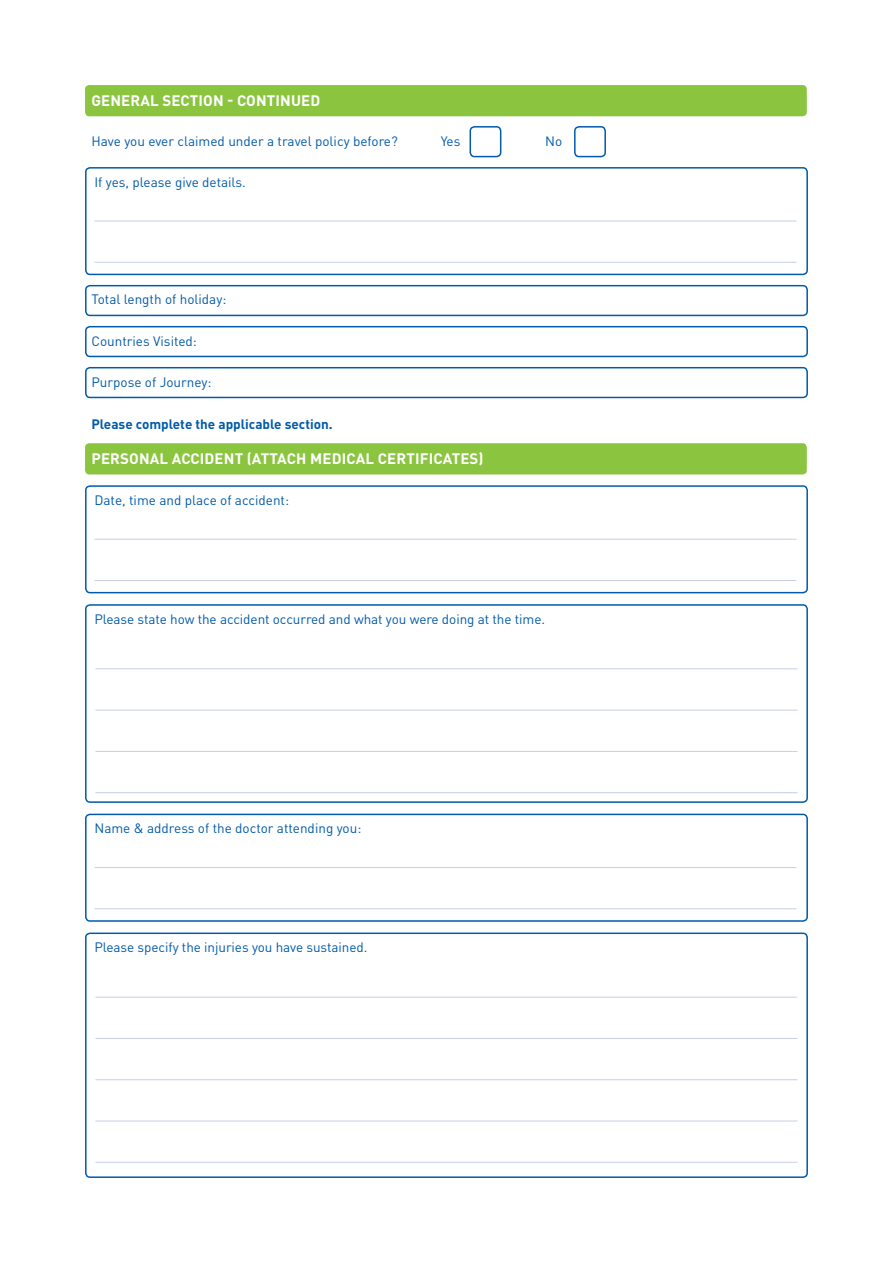
<style>
.page{position:relative;width:893px;height:1263px;background:#fff}
.page>*{position:absolute;margin:0;border:0;box-sizing:border-box;transform-origin:0 0}
.t1{font:700 15px "DIN Pro";letter-spacing:.01em;color:#fff}
.t2{font:13.5px "DIN Pro";color:#015aaa}
.t3{font:700 13.5px "DIN Pro";color:#015aaa}
</style>
<div class="page">
<div style="left:85px;top:85px;width:722px;height:31px;background:#8bc540;border-radius:4px"></div>
<div style="left:470px;top:126px;width:31px;height:31px;border:2px solid #015aaa;border-radius:4px"></div>
<div style="left:574px;top:126px;width:32px;height:31px;border:2px solid #015aaa;border-radius:4px"></div>
<div style="left:85px;top:167px;width:723px;height:108px;border:2px solid #015aaa;border-radius:4px"></div>
<hr style="left:94px;top:221px;width:702px;height:1px;background:#c7cee8">
<hr style="left:94px;top:262px;width:702px;height:1px;background:#c7cee8">
<div style="left:85px;top:285px;width:723px;height:31px;border:2px solid #015aaa;border-radius:4px"></div>
<div style="left:85px;top:326px;width:723px;height:31px;border:2px solid #015aaa;border-radius:4px"></div>
<div style="left:85px;top:367px;width:723px;height:31px;border:2px solid #015aaa;border-radius:4px"></div>
<div style="left:85px;top:443px;width:722px;height:31px;background:#8bc540;border-radius:4px"></div>
<div style="left:85px;top:485px;width:723px;height:108px;border:2px solid #015aaa;border-radius:4px"></div>
<div style="left:85px;top:814px;width:723px;height:108px;border:2px solid #015aaa;border-radius:4px"></div>
<hr style="left:94px;top:539px;width:702px;height:1px;background:#c7cee8">
<hr style="left:94px;top:867px;width:702px;height:1px;background:#c7cee8">
<hr style="left:94px;top:580px;width:702px;height:1px;background:#c7cee8">
<hr style="left:94px;top:908px;width:702px;height:1px;background:#c7cee8">
<div style="left:85px;top:604px;width:723px;height:199px;border:2px solid #015aaa;border-radius:4px"></div>
<div style="left:85px;top:932px;width:723px;height:246px;border:2px solid #015aaa;border-radius:4px"></div>
<hr style="left:95px;top:668px;width:702px;height:1px;background:#c7cee8">
<hr style="left:95px;top:997px;width:702px;height:1px;background:#c7cee8">
<hr style="left:95px;top:751px;width:702px;height:1px;background:#c7cee8">
<hr style="left:95px;top:1079px;width:702px;height:1px;background:#c7cee8">
<hr style="left:95px;top:792px;width:702px;height:1px;background:#c7cee8">
<hr style="left:95px;top:1121px;width:702px;height:1px;background:#c7cee8">
<hr style="left:95px;top:1162px;width:702px;height:1px;background:#c7cee8">
<hr style="left:95px;top:710px;width:702px;height:1px;background:#c7cee8">
<hr style="left:95px;top:1038px;width:702px;height:1px;background:#c7cee8">
<p class="t1" style="left:91px;top:90px;width:230px">GENERAL SECTION - CONTINUED</p>
<p class="t2" style="left:91px;top:132px;width:308px">Have you ever claimed under a travel policy before?</p>
<p class="t2" style="left:441px;top:132px;width:21px">Yes</p>
<p class="t2" style="left:545px;top:132px;width:19px">No</p>
<p class="t2" style="left:94px;top:173px;width:153px">If yes, please give details.</p>
<p class="t2" style="left:91px;top:290px;width:136px">Total length of holiday:</p>
<p class="t2" style="left:91px;top:331px;width:107px">Countries Visited:</p>
<p class="t2" style="left:91px;top:372px;width:122px">Purpose of Journey:</p>
<p class="t3" style="left:91px;top:415px;width:243px">Please complete the applicable section.</p>
<p class="t1" style="left:91px;top:448px;width:394px">PERSONAL ACCIDENT (ATTACH MEDICAL CERTIFICATES)</p>
<p class="t2" style="left:94px;top:491px;width:196px">Date, time and place of accident:</p>
<p class="t2" style="left:94px;top:610px;width:452px">Please state how the accident occurred and what you were doing at the time.</p>
<p class="t2" style="left:94px;top:819px;width:268px">Name &amp; address of the doctor attending you:</p>
<p class="t2" style="left:94px;top:938px;width:274px">Please specify the injuries you have sustained.</p>
</div>
